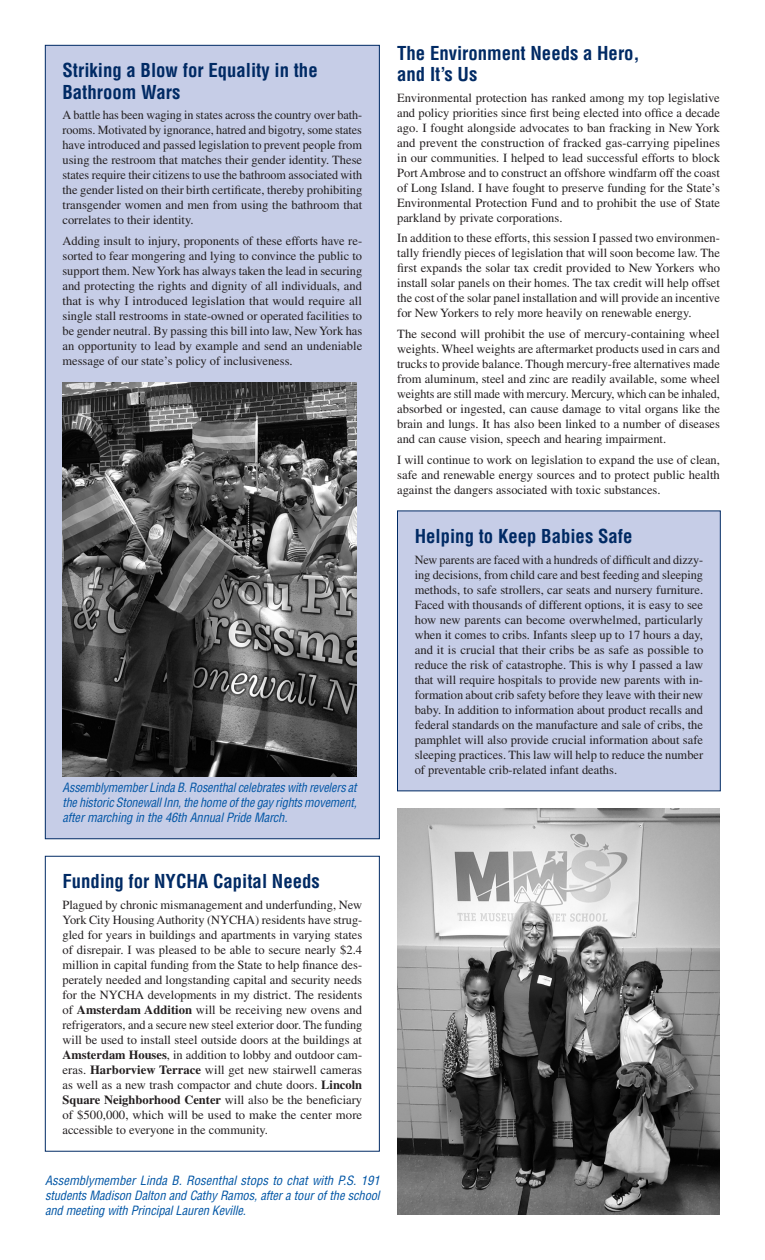
<style>
.page{position:relative;width:765px;height:1260px;background:#fff}
.page>*{position:absolute;margin:0;border:0;box-sizing:border-box;transform-origin:0 0}
.Body_Text_-_Jamie{font:700 condensed 18.75px/21.2px "Helvetica";color:#002a64}
.Body_Text_-_Jamie-2{font:12.5px/15px "Times";color:#231f20;text-align:justify}
.Caption_-_Jamie{font:italic condensed 12.5px/15px "Helvetica";letter-spacing:-.01em;color:#0155a5;text-align:justify}
.s1{font-weight:700}
</style>
<div class="page">
<div style="left:45px;top:45px;width:334px;height:794px;background:#c6cde7"></div>
<div style="left:45px;top:856px;width:335px;height:296px;border:1px solid #002a64"></div>
<div style="left:398px;top:511px;width:322px;height:280px;background:#c6cde7"></div>
<div style="left:397px;top:511px;width:324px;height:280px;border:1px solid #002a64"></div>
<img style="left:62px;top:383px;width:295px;height:394px">
<img style="left:397px;top:808px;width:323px;height:407px">
<p class="Body_Text_-_Jamie" style="left:62px;top:60px;width:257px">Striking a Blow for Equality in the<br>Bathroom Wars</p>
<p class="Body_Text_-_Jamie-2" style="left:62px;top:108px;width:301px">A battle has been waging in states across the country over bath&shy;rooms. Motivated by ignorance, hatred and bigotry, some states have introduced and passed legislation to prevent people from using the restroom that matches their gender identity. These states require their citizens to use the bathroom associated with the gender listed on their birth certificate, thereby prohibiting transgender women and men from using the bathroom that correlates to their identity.</p>
<p class="Body_Text_-_Jamie-2" style="left:62px;top:233px;width:301px">Adding insult to injury, proponents of these efforts have re&shy;sorted to fear mongering and lying to convince the public to support them. New York has always taken the lead in securing and protecting the rights and dignity of all individuals, and that is why I introduced legislation that would require all single stall restrooms in state-owned or operated facilities to be gender neutral. By passing this bill into law, New York has an opportunity to lead by example and send an undeniable message of our state’s policy of inclusiveness.</p>
<p class="Caption_-_Jamie" style="left:62px;top:780px;width:296px">Assemblymember Linda B. Rosenthal celebrates with revelers at the historic Stonewall Inn, the home of the gay rights movement, after marching in the 46th Annual Pride March.</p>
<p class="Body_Text_-_Jamie" style="left:397px;top:42px;width:244px">The Environment Needs a Hero, and It’s Us</p>
<p class="Body_Text_-_Jamie-2" style="left:397px;top:90px;width:324px">Environmental protection has ranked among my top legislative and policy priorities since first being elected into office a decade ago. I fought alongside advocates to ban fracking in New York and prevent the construction of fracked gas-carrying pipelines in our communities. I helped to lead successful efforts to block Port Ambrose and to construct an offshore windfarm off the coast of Long Island. I have fought to preserve funding for the State’s Environmental Protection Fund and to prohibit the use of State parkland by private corporations.</p>
<p class="Body_Text_-_Jamie-2" style="left:397px;top:231px;width:324px">In addition to these efforts, this session I passed two environmen&shy;tally friendly pieces of legislation that will soon become law. The first expands the solar tax credit provided to New Yorkers who install solar panels on their homes. The tax credit will help offset the cost of the solar panel installation and will provide an incentive for New Yorkers to rely more heavily on renewable energy.</p>
<p class="Body_Text_-_Jamie-2" style="left:397px;top:326px;width:324px">The second will prohibit the use of mercury-containing wheel weights. Wheel weights are aftermarket products used in cars and trucks to provide balance. Though mercury-free alternatives made from aluminum, steel and zinc are readily available, some wheel weights are still made with mercury. Mercury, which can be inhaled, absorbed or ingested, can cause damage to vital organs like the brain and lungs. It has also been linked to a number of diseases and can cause vision, speech and hearing impairment.</p>
<p class="Body_Text_-_Jamie-2" style="left:397px;top:452px;width:324px">I will continue to work on legislation to expand the use of clean, safe and renewable energy sources and to protect public health against the dangers associated with toxic substances.</p>
<p class="Body_Text_-_Jamie" style="left:415px;top:526px;width:219px">Helping to Keep Babies Safe</p>
<p class="Body_Text_-_Jamie-2" style="left:415px;top:552px;width:290px">New parents are faced with a hundreds of difficult and dizzy&shy;ing decisions, from child care and best feeding and sleeping methods, to safe strollers, car seats and nursery furniture.<br>Faced with thousands of different options, it is easy to see how new parents can become overwhelmed, particularly when it comes to cribs. Infants sleep up to 17 hours a day, and it is crucial that their cribs be as safe as possible to reduce the risk of catastrophe. This is why I passed a law that will require hospitals to provide new parents with in&shy;formation about crib safety before they leave with their new baby. In addition to information about product recalls and federal standards on the manufacture and sale of cribs, the pamphlet will also provide crucial information about safe sleeping practices. This law will help to reduce the number of preventable crib-related infant deaths.</p>
<p class="Body_Text_-_Jamie" style="left:62px;top:871px;width:259px">Funding for NYCHA Capital Needs</p>
<p class="Body_Text_-_Jamie-2" style="left:62px;top:897px;width:301px">Plagued by chronic mismanagement and underfunding, New York City Housing Authority (NYCHA) residents have strug&shy;gled for years in buildings and apartments in varying states of disrepair. I was pleased to be able to secure nearly $2.4 million in capital funding from the State to help finance des&shy;perately needed and longstanding capital and security needs for the NYCHA developments in my district. The residents of <span class="s1">Amsterdam Addition</span> will be receiving new ovens and refrigerators, and a secure new steel exterior door. The funding will be used to install steel outside doors at the buildings at <span class="s1">Amsterdam Houses</span>, in addition to lobby and outdoor cam&shy;eras. <span class="s1">Harborview Terrace</span> will get new stairwell cameras as well as a new trash compactor and chute doors. <span class="s1">Lincoln Square Neighborhood Center</span> will also be the beneficiary of $500,000, which will be used to make the center more accessible to everyone in the community.</p>
<p class="Caption_-_Jamie" style="left:45px;top:1173px;width:336px">Assemblymember Linda B. Rosenthal stops to chat with P.S. 191 students Madison Dalton and Cathy Ramos, after a tour of the school and meeting with Principal Lauren Keville.</p>
</div>
